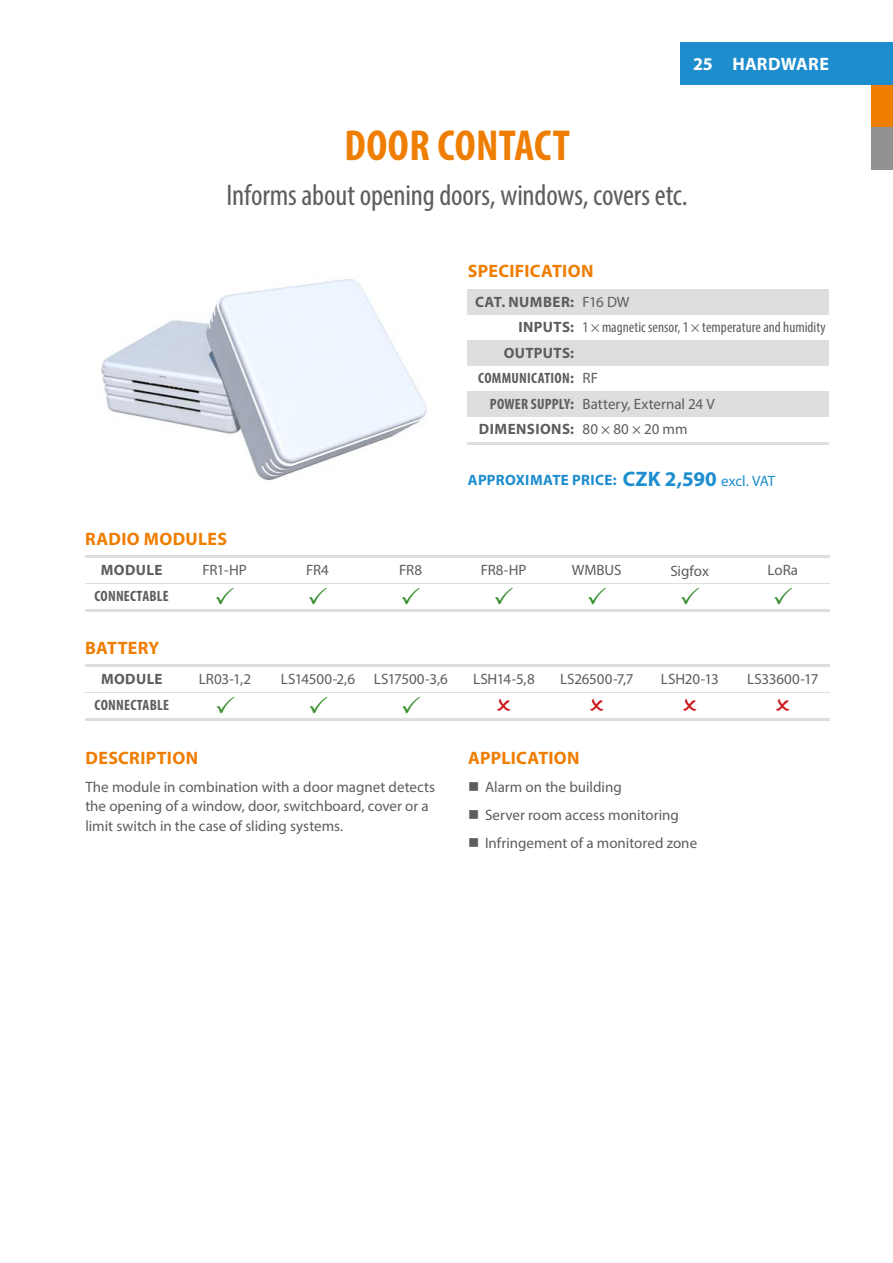
<style>
.page{position:relative;width:893px;height:1263px;background:#fff}
.page>*{position:absolute;margin:0;border:0;box-sizing:border-box;transform-origin:0 0}
.t1{font:700 condensed 43.5px "Myriad Pro";letter-spacing:.01em;color:#ef7d00}
.t2{font:condensed 30px "Myriad Pro";letter-spacing:-.005em;color:#5d5d5e}
.t3{font:700 21px "Myriad Pro";color:#1d8dce}
.t4{font:700 18px "Myriad Pro";letter-spacing:.015em;color:#ef7d00}
.t5{font:700 18px "Myriad Pro";letter-spacing:.01em;color:#fff}
.t6{font:15px/19.5px "Myriad Pro";color:#5d5d5e}
.t7{font:700 15px/25.5px "Myriad Pro";letter-spacing:.025em;color:#5d5d5e;text-align:right}
.t8{font:condensed 15px "Myriad Pro";letter-spacing:.005em;color:#5d5d5e}
.t9{font:700 condensed 15px "Myriad Pro";letter-spacing:.015em;color:#5d5d5e}
.t10{font:700 15px "Myriad Pro";letter-spacing:.02em;color:#1d8dce}
.t11{font:15px "Myriad Pro";letter-spacing:-.02em;color:#5d5d5e}
.s1{font-stretch:condensed}
.s2{font-weight:400;font-size:15px}
</style>
<div class="page">
<div style="left:680px;top:43px;width:213px;height:42px;background:#1d8dce"></div>
<div style="left:872px;top:85px;width:21px;height:43px;background:#ef7d00"></div>
<div style="left:872px;top:128px;width:21px;height:42px;background:#929293"></div>
<div style="left:468px;top:289px;width:361px;height:26px;background:#dedede"></div>
<div style="left:468px;top:340px;width:361px;height:26px;background:#dedede"></div>
<div style="left:468px;top:391px;width:361px;height:26px;background:#dedede"></div>
<hr style="left:468px;top:442px;width:361px;height:2px;background:#929293">
<hr style="left:85px;top:555px;width:744px;height:2px;background:#929293">
<hr style="left:85px;top:583px;width:744px;height:1px;background:#929293">
<hr style="left:85px;top:609px;width:744px;height:2px;background:#929293">
<hr style="left:85px;top:664px;width:744px;height:2px;background:#929293">
<hr style="left:85px;top:692px;width:744px;height:1px;background:#929293">
<hr style="left:85px;top:718px;width:744px;height:2px;background:#929293">
<img style="left:101px;top:279px;width:326px;height:202px">
<p class="t5" style="left:693px;top:52px;width:137px">25 HARDWARE</p>
<h1 class="t1" style="left:344px;top:119px;width:227px">DOOR CONTACT</h1>
<h2 class="t2" style="left:227px;top:177px;width:463px">Informs about opening doors, windows, covers etc.</h2>
<p class="t4" style="left:468px;top:259px;width:127px">SPECIFICATION</p>
<p class="t7" style="left:475px;top:288px;width:100px">CAT. NUMBER:<br>INPUTS:<br>OUTPUTS:<br><span class="s1">COMMUNICATION</span>:<br><span class="s1">POWER SUPPLY</span>:</p>
<p class="t6" style="left:583px;top:292px;width:49px">F16 DW</p>
<p class="t8" style="left:583px;top:318px;width:245px">1 × magnetic sensor, 1 × temperature and humidity</p>
<p class="t6" style="left:583px;top:368px;width:17px">RF</p>
<p class="t6" style="left:583px;top:394px;width:134px">Battery, External 24 V</p>
<p class="t4" style="left:85px;top:527px;width:143px">RADIO MODULES</p>
<p class="t7" style="left:101px;top:556px;width:63px">MODULE</p>
<p class="t6" style="left:202px;top:560px;width:46px">FR1-HP</p>
<p class="t9" style="left:94px;top:587px;width:76px">CONNECTABLE</p>
<p class="t4" style="left:85px;top:636px;width:76px">BATTERY</p>
<p class="t7" style="left:101px;top:666px;width:63px">MODULE</p>
<p class="t6" style="left:199px;top:669px;width:54px">LR03-1,2</p>
<p class="t9" style="left:95px;top:696px;width:76px">CONNECTABLE</p>
<p class="t7" style="left:479px;top:416px;width:97px">DIMENSIONS:</p>
<p class="t6" style="left:583px;top:419px;width:106px">80 × 80 × 20 mm</p>
<h3 class="t3" style="left:623px;top:465px;width:154px">CZK 2,590 <span class="s2">excl. VAT</span></h3>
<p class="t10" style="left:468px;top:471px;width:150px">APPROXIMATE PRICE:</p>
<p class="t6" style="left:306px;top:560px;width:24px">FR4</p>
<p class="t6" style="left:399px;top:560px;width:24px">FR8</p>
<p class="t6" style="left:481px;top:560px;width:47px">FR8-HP</p>
<p class="t6" style="left:572px;top:560px;width:51px">WMBUS</p>
<p class="t6" style="left:670px;top:560px;width:40px">Sigfox</p>
<p class="t6" style="left:767px;top:560px;width:32px">LoRa</p>
<p class="t6" style="left:281px;top:669px;width:76px">LS14500-2,6</p>
<p class="t11" style="left:374px;top:670px;width:76px">LS17500-3,6</p>
<p class="t6" style="left:473px;top:669px;width:63px">LSH14-5,8</p>
<p class="t6" style="left:560px;top:669px;width:75px">LS26500-7,7</p>
<p class="t6" style="left:661px;top:669px;width:59px">LSH20-13</p>
<p class="t6" style="left:747px;top:669px;width:73px">LS33600-17</p>
<p class="t4" style="left:86px;top:746px;width:114px">DESCRIPTION</p>
<p class="t6" style="left:85px;top:777px;width:351px">The module in combination with a door magnet detects the opening of a window, door, switchboard, cover or a limit switch in the case of sliding systems.</p>
<p class="t4" style="left:468px;top:746px;width:113px">APPLICATION</p>
<p class="t6" style="left:485px;top:772px;width:214px;line-height:28px">Alarm on the building<br>Server room access monitoring<br>Infringement of a monitored zone</p>
</div>
